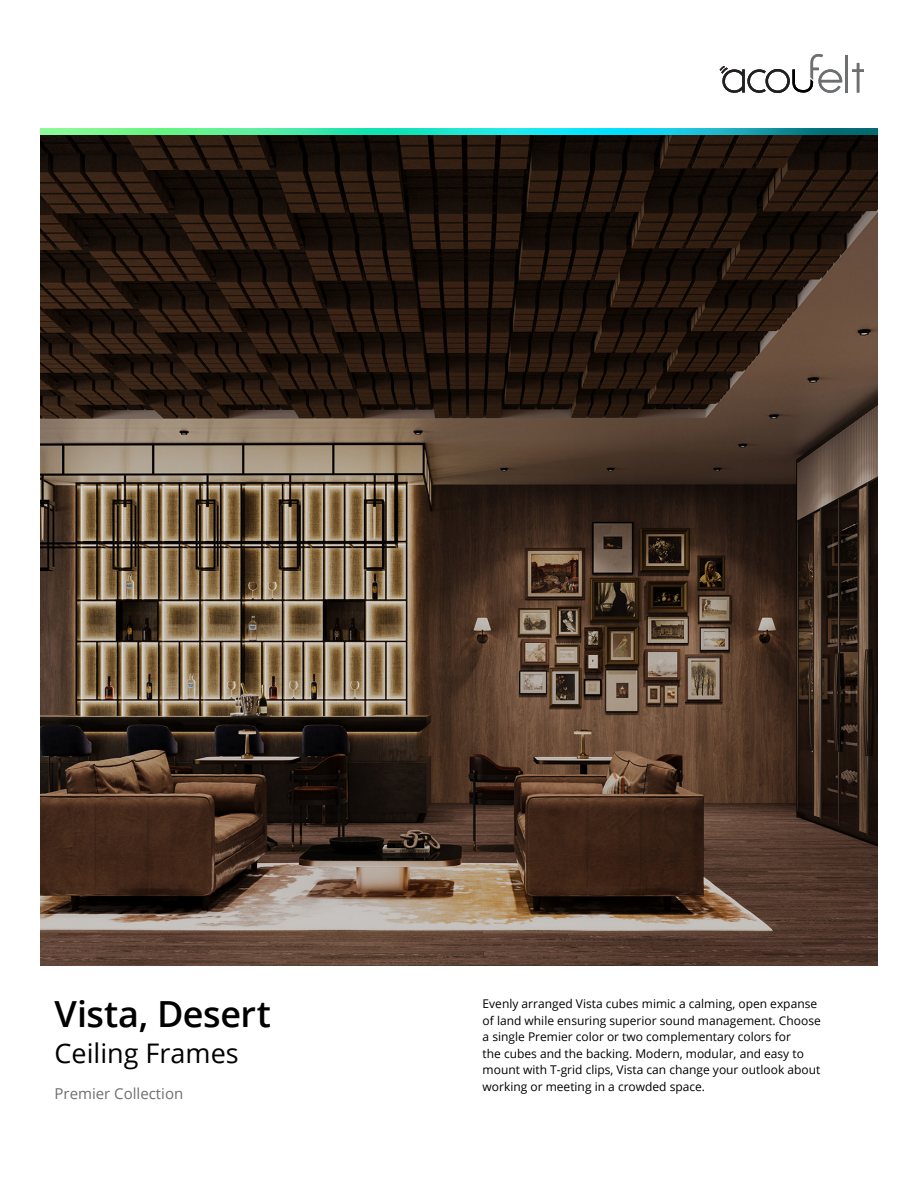
<style>
.page{position:relative;width:918px;height:1188px;background:#fff}
.page>*{position:absolute;margin:0;border:0;box-sizing:border-box;transform-origin:0 0}
.t1{font:600 36px "Open Sans";letter-spacing:-.01em;color:#000}
.t2{font:27px "Open Sans";color:#000}
.t3{font:15px "Open Sans";color:#6e6f71}
.t4{font:12px/16.5px "Open Sans";color:#000}
</style>
<div class="page">
<img style="left:40px;top:135px;width:838px;height:830px">
<img style="left:40px;top:128px;width:838px;height:7px">
<hr style="left:846px;top:56px;width:2px;height:37px;background:#6e6f71">
<svg style="left:852px;top:63px;width:12px;height:30px"></svg>
<svg style="left:720px;top:54px;width:122px;height:39px"></svg>
<h1 class="t1" style="left:55px;top:989px;width:218px">Vista, Desert</h1>
<h2 class="t2" style="left:55px;top:1034px;width:186px">Ceiling Frames</h2>
<p class="t3" style="left:55px;top:1083px;width:130px">Premier Collection</p>
<p class="t4" style="left:483px;top:995px;width:340px">Evenly arranged Vista cubes mimic a calming, open expanse of land while ensuring superior sound management. Choose a single Premier color or two complementary colors for<br>the cubes and the backing. Modern, modular, and easy to mount with T-grid clips, Vista can change your outlook about working or meeting in a crowded space.</p>
</div>
